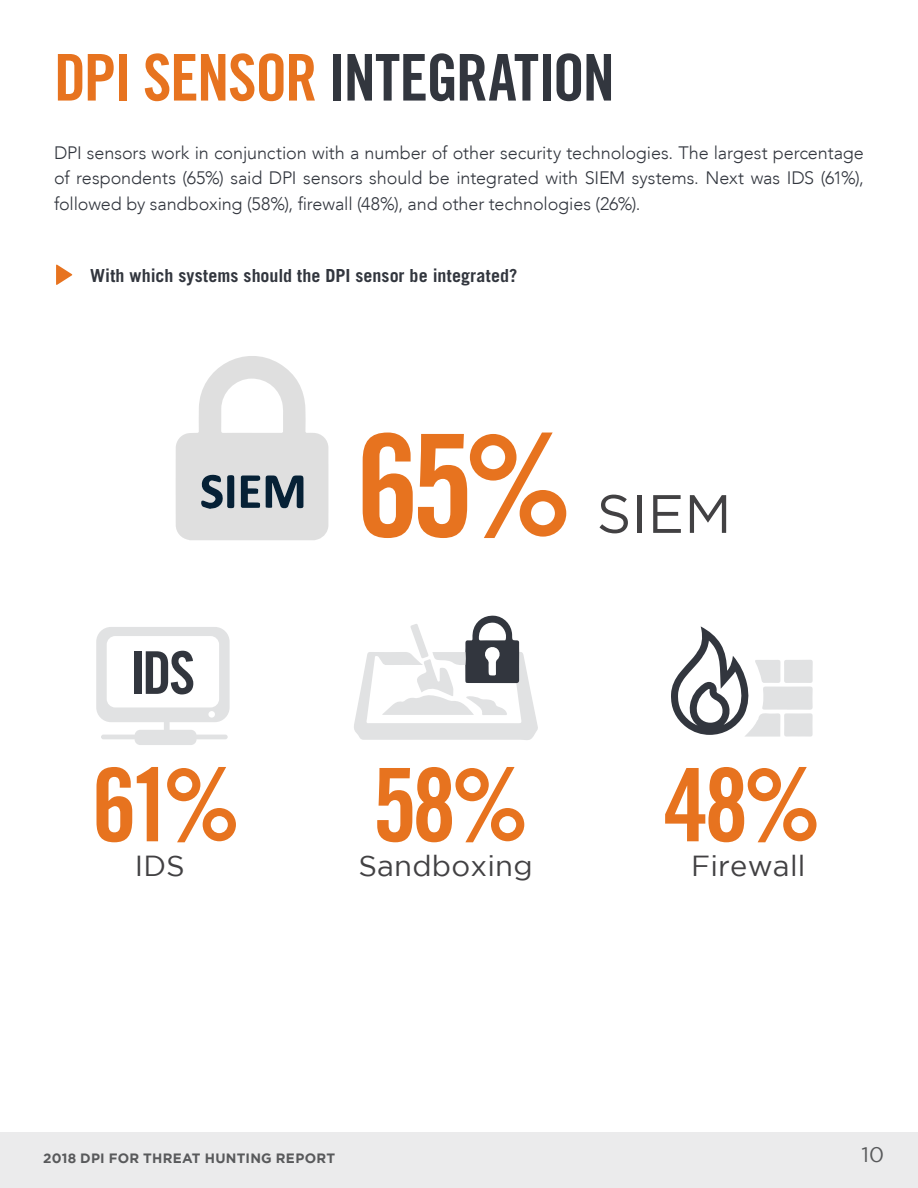
<style>
.page{position:relative;width:918px;height:1188px;background:#fff}
.page>*{position:absolute;margin:0;border:0;box-sizing:border-box;transform-origin:0 0}
.t1{font:142.2px "Trade Gothic LT Std Bd Cn 20";color:#e7731f}
.t2{font:101.55px "Trade Gothic LT Std Bd Cn 20";color:#e7731f}
.t3{font:64.5px "Trade Gothic LT Std Bd Cn 20";letter-spacing:-.03em;color:#32363e}
.t4{font:58.95px "Trade Gothic LT Std Bd Cn 20";color:#32363e}
.t5{font:53.85px "Gotham";color:#424143}
.t6{font:28.95px "Gotham";letter-spacing:.005em;color:#424143}
.t7{font:21px "Gotham";color:#58595b}
.t8{font:300 18px/25.5px "Avenir LT";letter-spacing:-.005em;color:#32363e;text-align:justify}
.t9{font:700 18px "Trade Gothic LT Std";letter-spacing:.005em;color:#32363e}
.t10{font:700 13.5px "Gotham";letter-spacing:.02em;color:#58595b}
.s1{color:#e7731f}
</style>
<div class="page">
<div style="left:0;top:1132px;width:918px;height:56px;background:#ebebec"></div>
<svg style="left:176px;top:356px;width:152px;height:184px"></svg>
<svg style="left:671px;top:626px;width:142px;height:111px"></svg>
<svg style="left:96px;top:627px;width:134px;height:118px"></svg>
<svg style="left:354px;top:615px;width:184px;height:125px"></svg>
<svg style="left:56px;top:264px;width:16px;height:21px"></svg>
<h3 class="t3" style="left:54px;top:38px;width:562px"><span class="s1">DPI SENSOR</span> INTEGRATION</h3>
<p class="t8" style="left:54px;top:140px;width:811px">DPI sensors work in conjunction with a number of other security technologies. The largest percentage of respondents (65%) said DPI sensors should be integrated with SIEM systems. Next was IDS (61%), followed by sandboxing (58%), firewall (48%), and other technologies (26%).</p>
<p class="t9" style="left:90px;top:265px;width:429px">With which systems should the DPI sensor be integrated?</p>
<h3 class="t4" style="left:130px;top:637px;width:67px">IDS</h3>
<h1 class="t1" style="left:356px;top:400px;width:219px">65%</h1>
<h3 class="t5" style="left:597px;top:484px;width:136px">SIEM</h3>
<h2 class="t2" style="left:92px;top:743px;width:151px">61%</h2>
<h2 class="t2" style="left:372px;top:743px;width:159px">58%</h2>
<h2 class="t2" style="left:663px;top:743px;width:160px">48%</h2>
<h3 class="t6" style="left:135px;top:849px;width:52px">IDS</h3>
<h3 class="t6" style="left:358px;top:849px;width:176px">Sandboxing</h3>
<h3 class="t6" style="left:691px;top:849px;width:116px">Firewall</h3>
<p class="t10" style="left:43px;top:1150px;width:293px">2018 DPI FOR THREAT HUNTING REPORT</p>
<p class="t7" style="left:862px;top:1143px;width:24px">10</p>
</div>
